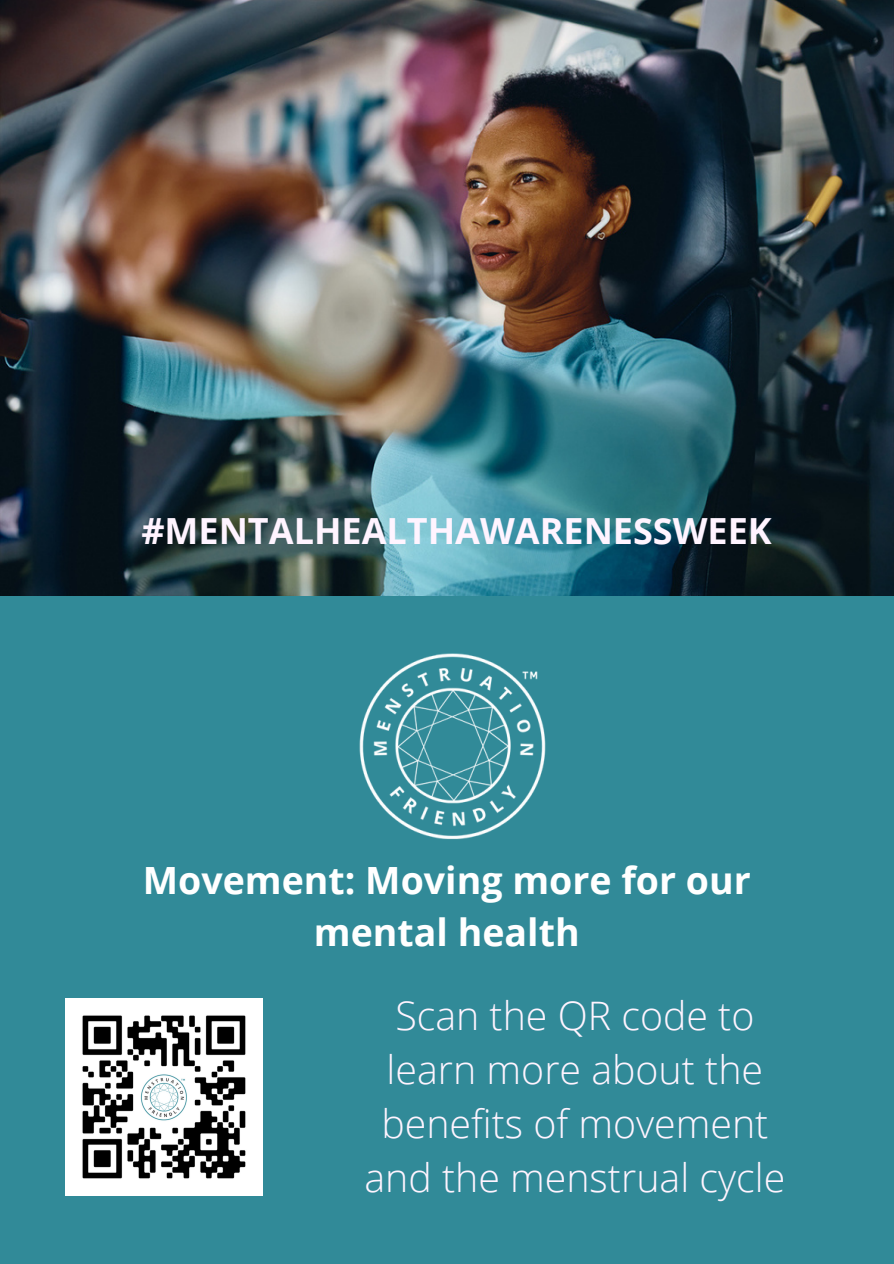
<style>
.page{position:relative;width:894px;height:1264px;background:#fff}
.page>*{position:absolute;margin:0;border:0;box-sizing:border-box;transform-origin:0 0}
.t1{font:300 39.3px/54px "Open Sans";color:#fff4ff;text-align:center}
.t2{font:700 37.5px/51.8px "Open Sans";color:#fff;text-align:center}
.t3{font:700 36px "Open Sans";color:#fff4ff}
</style>
<div class="page">
<div style="left:0;top:0;width:893px;height:1263px;background:#318a98"></div>
<img style="left:0;top:0;width:893px;height:595px">
<img style="left:359px;top:653px;width:187px;height:187px">
<img style="left:66px;top:998px;width:197px;height:197px">
<h2 class="t3" style="left:141px;top:506px;width:631px">#MENTALHEALTHAWARENESSWEEK</h2>
<p class="t2" style="left:143px;top:853px;width:609px">Movement: Moving more for our mental health</p>
<h1 class="t1" style="left:364px;top:987px;width:422px">Scan the QR code to learn more about the benefits of movement and the menstrual cycle</h1>
</div>
